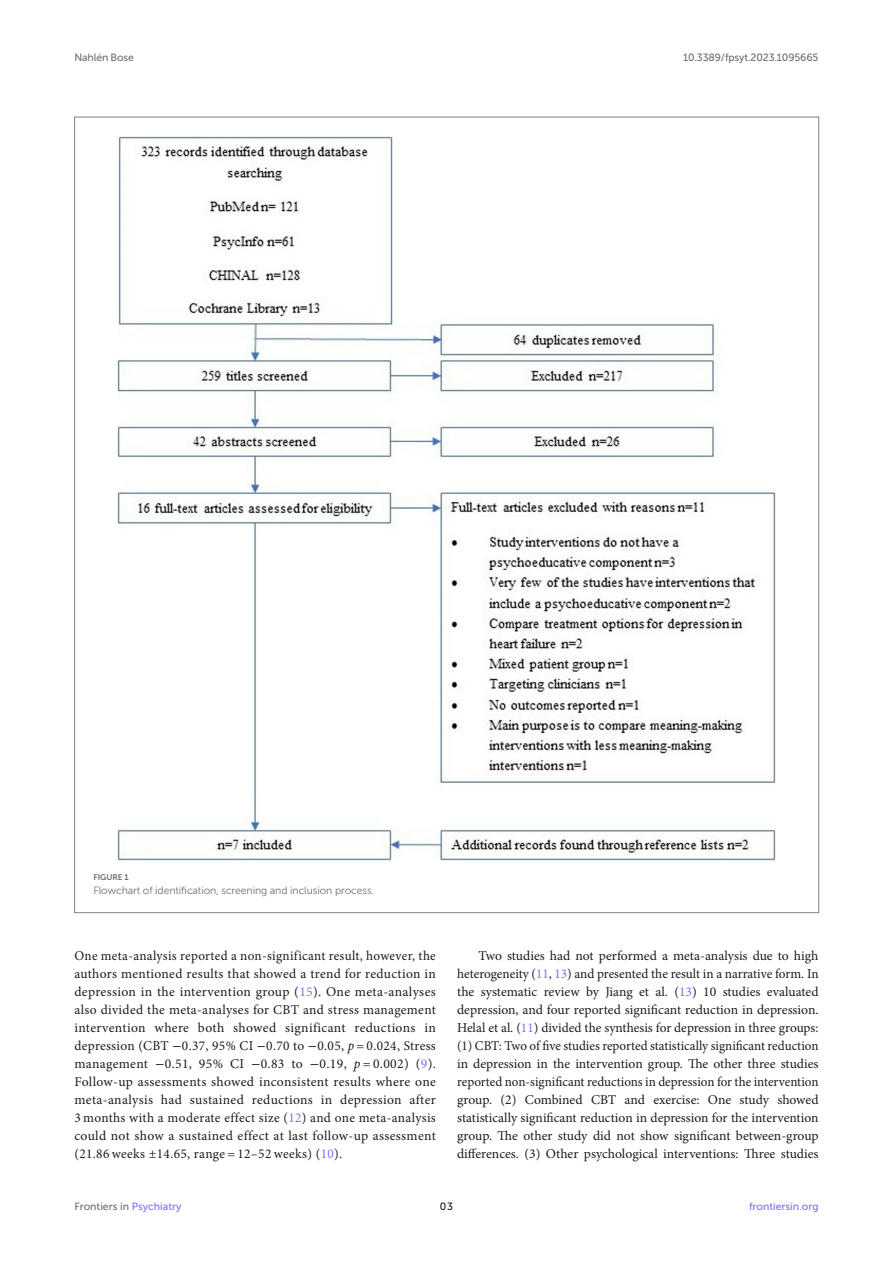
<style>
.page{position:relative;width:893px;height:1263px;background:#fff}
.page>*{position:absolute;margin:0;border:0;box-sizing:border-box;transform-origin:0 0}
.TEXT{font:13.5px/18px "Minion Pro";color:#1b1c1b;text-align:justify}
.TEXT_FLUSH{font:13.5px/18px "Minion Pro";letter-spacing:.025em;color:#1b1c1b;text-align:justify}
.t1{font:10.5px "Museo Sans 500";letter-spacing:-.015em;color:#706f70}
.FIG_LEG{font:10.5px "Museo Sans 300";letter-spacing:-.01em;color:#706f70}
.t2{font:10.5px "Museo Sans 500";color:#856df0}
.t3{font:10.5px "Museo Sans 500";color:#1b1c1b}
.FIG_HD{font:8.25px "Museo Sans 700";letter-spacing:-.01em;color:#706f70}
.s1{color:#856df0}
.s2{font-family:"STIX General"}
.s3{font-style:italic}
</style>
<div class="page">
<img style="left:117px;top:136px;width:659px;height:725px">
<p class="t1" style="left:74px;top:51px;width:61px">Nahlén Bose</p>
<p class="t1" style="left:683px;top:51px;width:137px">10.3389/fpsyt.2023.1095665</p>
<p class="FIG_HD" style="left:94px;top:872px;width:37px">FIGURE 1</p>
<p class="FIG_LEG" style="left:94px;top:884px;width:282px">Flowchart of identification, screening and inclusion process.</p>
<p class="TEXT_FLUSH" style="left:74px;top:947px;width:363px">One meta-analysis reported a non-significant result, however, the authors mentioned results that showed a trend for reduction in depression in the intervention group (<span class="s1">15</span>). One meta-analyses also divided the meta-analyses for CBT and stress management intervention where both showed significant reductions in depression (CBT <span class="s2">−</span>0.37, 95% CI <span class="s2">−</span>0.70 to <span class="s2">−</span>0.05, <span class="s3">p</span> = 0.024, Stress management <span class="s2">−</span>0.51, 95% CI <span class="s2">−</span>0.83 to <span class="s2">−</span>0.19, <span class="s3">p</span> = 0.002) (<span class="s1">9</span>).<br>Follow-up assessments showed inconsistent results where one meta-analysis had sustained reductions in depression after 3 months with a moderate effect size (<span class="s1">12</span>) and one meta-analysis could not show a sustained effect at last follow-up assessment (21.86 weeks ±14.65, range = 12–52 weeks) (<span class="s1">10</span>).</p>
<p class="TEXT" style="left:457px;top:947px;width:363px;text-indent:21px">Two studies had not performed a meta-analysis due to high heterogeneity (<span class="s1">11</span>, <span class="s1">13</span>) and presented the result in a narrative form. In the systematic review by Jiang et al. (<span class="s1">13</span>) 10 studies evaluated depression, and four reported significant reduction in depression.<br>Helal et al. (<span class="s1">11</span>) divided the synthesis for depression in three groups: (1) CBT: Two of five studies reported statistically significant reduction in depression in the intervention group. The other three studies reported non-significant reductions in depression for the intervention group. (2) Combined CBT and exercise: One study showed statistically significant reduction in depression for the intervention group. The other study did not show significant between-group differences. (3) Other psychological interventions: Three studies</p>
<p class="t1" style="left:74px;top:1200px;width:109px">Frontiers in <span class="s1">Psychiatry</span></p>
<p class="t3" style="left:440px;top:1200px;width:15px">03</p>
<p class="t2" style="left:749px;top:1200px;width:71px">frontiersin.org</p>
</div>
